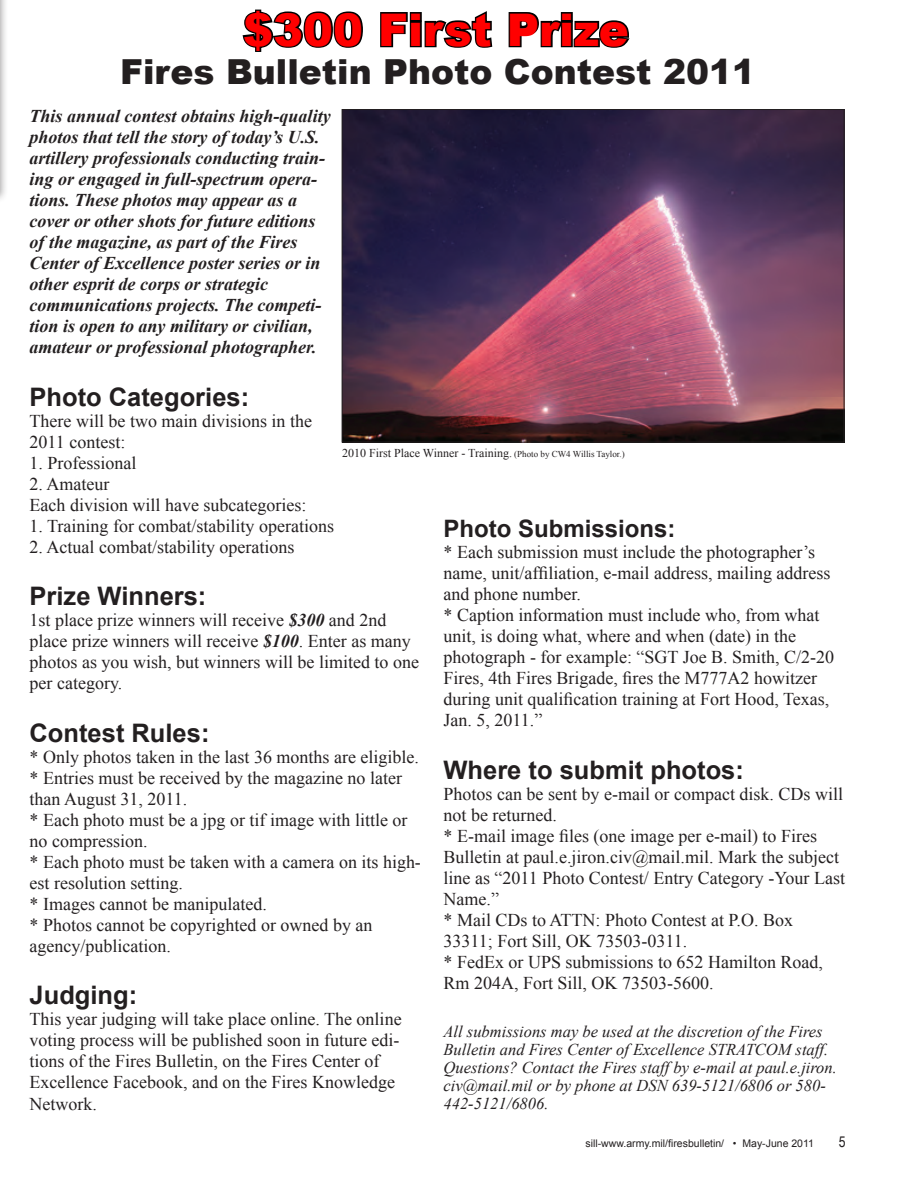
<style>
.page{position:relative;width:918px;height:1188px;background:#fff}
.page>*{position:absolute;margin:0;border:0;box-sizing:border-box;transform-origin:0 0}
.t1{font:900 45px "Arial";color:#f00}
.t2{font:900 34.5px "Arial";color:#231f20}
.t3{font:700 25.5px "Arial";color:#231f20}
.t4{font:700 24px "Arial";color:#231f20}
.t5{font:18px/21px "Times New Roman";color:#231f20}
.t6{font:italic 700 18px/21px "Times New Roman";color:#231f20}
.t7{font:italic 16.5px/18px "Times New Roman";color:#231f20}
.t8{font:15px "Arial Narrow";color:#231f20}
.t9{font:12px "Times New Roman";color:#231f20}
.t10{font:10.5px "Arial";color:#231f20}
.s1{font-weight:700;font-style:italic}
.s2{font-size:9px}
</style>
<div class="page">
<div style="left:0;top:0;width:8px;height:203px;background:#231f20;opacity:.5"></div>
<svg style="left:242px;top:9px;width:121px;height:43px"></svg>
<svg style="left:380px;top:11px;width:113px;height:37px"></svg>
<svg style="left:508px;top:12px;width:122px;height:36px"></svg>
<img style="left:344px;top:111px;width:498px;height:329px">
<p class="t1" style="left:243px;top:-3px;width:387px">$300 First Prize</p>
<p class="t2" style="left:120px;top:47px;width:636px">Fires Bulletin Photo Contest 2011</p>
<p class="t6" style="left:30px;top:105px;width:303px">This annual contest obtains high-quality photos that tell the story of today’s U.S. artillery professionals conducting train&shy;ing or engaged in full-spectrum opera&shy;tions. These photos may appear as a cover or other shots for future editions</p>
<p class="t6" style="left:30px;top:231px;width:292px">of the magazine, as part of the Fires<br>Center of Excellence poster series or in other esprit de corps or strategic</p>
<p class="t6" style="left:30px;top:294px;width:293px">communications projects. The competi&shy;tion is open to any military or civilian,</p>
<p class="t6" style="left:30px;top:336px;width:289px">amateur or professional photographer.</p>
<p class="t3" style="left:30px;top:380px;width:221px">Photo Categories:</p>
<p class="t5" style="left:30px;top:410px;width:284px">There will be two main divisions in the<br>2011 contest:</p>
<p class="t5" style="left:30px;top:452px;width:108px">1. Professional</p>
<p class="t5" style="left:30px;top:473px;width:81px">2. Amateur</p>
<p class="t5" style="left:30px;top:494px;width:278px">Each division will have subcategories:</p>
<p class="t5" style="left:30px;top:515px;width:306px">1. Training for combat/stability operations</p>
<p class="t5" style="left:30px;top:536px;width:266px">2. Actual combat/stability operations</p>
<p class="t3" style="left:30px;top:579px;width:178px">Prize Winners:</p>
<p class="t5" style="left:30px;top:609px;width:391px">1st place prize winners will receive <span class="s1">$300</span> and 2nd place prize winners will receive <span class="s1">$100</span>. Enter as many photos as you wish, but winners will be limited to one per category.</p>
<p class="t3" style="left:30px;top:716px;width:181px">Contest Rules:</p>
<p class="t5" style="left:30px;top:746px;width:391px">* Only photos taken in the last 36 months are eligible.</p>
<p class="t5" style="left:30px;top:767px;width:374px">* Entries must be received by the magazine no later than August 31, 2011.</p>
<p class="t5" style="left:30px;top:809px;width:379px">* Each photo must be a jpg or tif image with little or no compression.</p>
<p class="t5" style="left:30px;top:851px;width:393px">* Each photo must be taken with a camera on its high&shy;est resolution setting.</p>
<p class="t5" style="left:30px;top:893px;width:239px">* Images cannot be manipulated.</p>
<p class="t5" style="left:30px;top:913px;width:344px;line-height:21.6px">* Photos cannot be copyrighted or owned by an agency/publication.</p>
<p class="t3" style="left:30px;top:979px;width:109px">Judging:</p>
<p class="t5" style="left:30px;top:1008px;width:374px">This year judging will take place online. The online voting process will be published soon in future edi&shy;tions of the Fires Bulletin, on the Fires Center of Excellence Facebook, and on the Fires Knowledge Network.</p>
<p class="t9" style="left:342px;top:445px;width:284px">2010 First Place Winner - Training. <span class="s2">(Photo by CW4 Willis Taylor.)</span></p>
<p class="t4" style="left:444px;top:513px;width:234px">Photo Submissions:</p>
<p class="t5" style="left:444px;top:541px;width:388px">* Each submission must include the photographer’s name, unit/affiliation, e-mail address, mailing address and phone number.</p>
<p class="t5" style="left:444px;top:604px;width:392px">* Caption information must include who, from what unit, is doing what, where and when (date) in the photograph - for example: “SGT Joe B. Smith, C/2-20<br>Fires, 4th Fires Brigade, fires the M777A2 howitzer during unit qualification training at Fort Hood, Texas, Jan. 5, 2011.”</p>
<p class="t3" style="left:444px;top:753px;width:302px">Where to submit photos:</p>
<p class="t5" style="left:444px;top:783px;width:401px">Photos can be sent by e-mail or compact disk. CDs will not be returned.</p>
<p class="t5" style="left:444px;top:825px;width:403px">* E-mail image files (one image per e-mail) to Fires Bulletin at paul.e.jiron.civ@mail.mil. Mark the subject line as “2011 Photo Contest/ Entry Category -Your Last Name.”</p>
<p class="t5" style="left:444px;top:909px;width:351px">* Mail CDs to ATTN: Photo Contest at P.O. Box<br>33311; Fort Sill, OK 73503-0311.</p>
<p class="t5" style="left:444px;top:951px;width:381px">* FedEx or UPS submissions to 652 Hamilton Road,<br>Rm 204A, Fort Sill, OK 73503-5600.</p>
<p class="t7" style="left:444px;top:1022px;width:395px">All submissions may be used at the discretion of the Fires Bulletin and Fires Center of Excellence STRATCOM staff.<br>Questions? Contact the Fires staff by e-mail at paul.e.jiron. civ@mail.mil or by phone at DSN 639-5121/6806 or 580- 442-5121/6806.</p>
<p class="t10" style="left:586px;top:1137px;width:230px">sill-www.army.mil/firesbulletin/ • May-June 2011</p>
<p class="t8" style="left:839px;top:1131px;width:8px">5</p>
</div>
